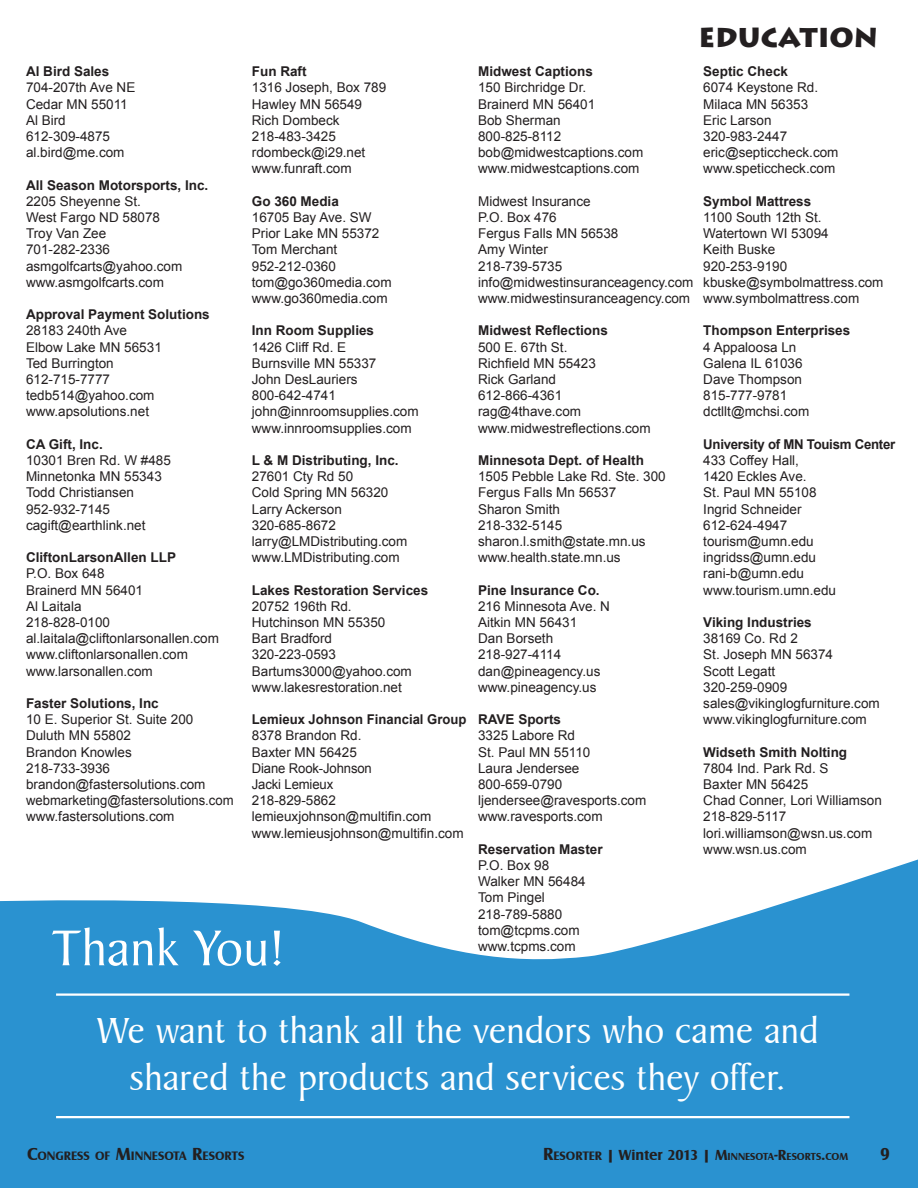
<style>
.page{position:relative;width:918px;height:1188px;background:#fff}
.page>*{position:absolute;margin:0;border:0;box-sizing:border-box;transform-origin:0 0}
.t1{font:54px "Baker Signet BT";letter-spacing:.01em;color:#fff}
.t2{font:39px/46.8px "Baker Signet BT";letter-spacing:.01em;color:#fff;text-align:center}
.t3{font:900 27px "Lithos Pro";color:#231f20}
.t4{font:700 18px "Castle T";color:#231f20}
.t5{font:13.5px/16.2px "Arial";color:#231f20}
.t6{font:700 13.5px "Arial";color:#231f20}
.t7{font:700 13.5px "Arial";letter-spacing:-.02em;color:#231f20}
.t8{font:700 12.6px "Castle T";color:#231f20}
.t9{font:700 10.5px "Castle T";color:#231f20}
.s1{font-size:18px}
.s2{font-size:12.6px}
.s3{font-size:15px}
</style>
<div class="page">
<svg style="left:0;top:859px;width:918px;height:329px;fill:#2a92d0"></svg>
<hr style="left:56px;top:993px;width:793px;height:3px;background:#fff">
<hr style="left:56px;top:1116px;width:793px;height:2px;background:#fff">
<p class="t6" style="left:26px;top:62px;width:85px">Al Bird Sales</p>
<p class="t5" style="left:26px;top:80px;width:111px">704-207th Ave NE<br>Cedar MN 55011<br>Al Bird<br>612-309-4875 al.bird@me.com</p>
<p class="t6" style="left:26px;top:176px;width:184px">All Season Motorsports, Inc.</p>
<p class="t5" style="left:26px;top:193px;width:158px">2205 Sheyenne St.<br>West Fargo ND 58078<br>Troy Van Zee<br>701-282-2336 asmgolfcarts@yahoo.com www.asmgolfcarts.com</p>
<p class="t6" style="left:26px;top:305px;width:185px">Approval Payment Solutions</p>
<p class="t5" style="left:26px;top:323px;width:137px">28183 240th Ave<br>Elbow Lake MN 56531<br>Ted Burrington<br>612-715-7777 tedb514@yahoo.com www.apsolutions.net</p>
<p class="t6" style="left:26px;top:435px;width:78px">CA Gift, Inc.</p>
<p class="t5" style="left:26px;top:452px;width:146px">10301 Bren Rd. W #485<br>Minnetonka MN 55343<br>Todd Christiansen<br>952-932-7145 cagift@earthlink.net</p>
<p class="t6" style="left:26px;top:548px;width:152px">CliftonLarsonAllen LLP</p>
<p class="t5" style="left:26px;top:566px;width:195px">P.O. Box 648<br>Brainerd MN 56401<br>Al Laitala<br>218-828-0100 al.laitala@cliftonlarsonallen.com www.cliftonlarsonallen.com www.larsonallen.com</p>
<p class="t6" style="left:26px;top:694px;width:134px">Faster Solutions, Inc</p>
<p class="t5" style="left:26px;top:711px;width:209px">10 E. Superior St. Suite 200<br>Duluth MN 55802<br>Brandon Knowles<br>218-733-3936 brandon@fastersolutions.com webmarketing@fastersolutions.com www.fastersolutions.com</p>
<p class="t6" style="left:252px;top:62px;width:56px">Fun Raft</p>
<p class="t5" style="left:252px;top:80px;width:136px">1316 Joseph, Box 789<br>Hawley MN 56549<br>Rich Dombeck<br>218-483-3425 rdombeck@i29.net www.funraft.com</p>
<p class="t6" style="left:252px;top:192px;width:89px">Go 360 Media</p>
<p class="t5" style="left:252px;top:209px;width:141px">16705 Bay Ave. SW<br>Prior Lake MN 55372<br>Tom Merchant<br>952-212-0360 tom@go360media.com www.go360media.com</p>
<p class="t6" style="left:252px;top:322px;width:124px">Inn Room Supplies</p>
<p class="t5" style="left:252px;top:339px;width:168px">1426 Cliff Rd. E<br>Burnsville MN 55337<br>John DesLauriers<br>800-642-4741 john@innroomsupplies.com www.innroomsupplies.com</p>
<p class="t6" style="left:252px;top:451px;width:148px">L &amp; M Distributing, Inc.</p>
<p class="t5" style="left:252px;top:468px;width:157px">27601 Cty Rd 50<br>Cold Spring MN 56320<br>Larry Ackerson<br>320-685-8672 larry@LMDistributing.com www.LMDistributing.com</p>
<p class="t6" style="left:252px;top:581px;width:178px">Lakes Restoration Services</p>
<p class="t5" style="left:252px;top:598px;width:162px">20752 196th Rd.<br>Hutchinson MN 55350<br>Bart Bradford<br>320-223-0593<br>Bartums3000@yahoo.com www.lakesrestoration.net</p>
<p class="t6" style="left:252px;top:710px;width:216px">Lemieux Johnson Financial Group</p>
<p class="t5" style="left:252px;top:728px;width:213px">8378 Brandon Rd.<br>Baxter MN 56425<br>Diane Rook-Johnson<br>Jacki Lemieux<br>218-829-5862 lemieuxjohnson@multifin.com www.lemieusjohnson@multifin.com</p>
<h1 class="t1" style="left:51px;top:916px;width:234px">Thank You!</h1>
<p class="t6" style="left:478px;top:62px;width:116px">Midwest Captions</p>
<p class="t5" style="left:478px;top:80px;width:167px">150 Birchridge Dr.<br>Brainerd MN 56401<br>Bob Sherman<br>800-825-8112 bob@midwestcaptions.com www.midwestcaptions.com</p>
<p class="t5" style="left:478px;top:193px;width:217px">Midwest Insurance<br>P.O. Box 476<br>Fergus Falls MN 56538<br>Amy Winter<br>218-739-5735 info@midwestinsuranceagency.com www.midwestinsuranceagency.com</p>
<p class="t6" style="left:478px;top:322px;width:131px">Midwest Reflections</p>
<p class="t5" style="left:478px;top:339px;width:174px">500 E. 67th St.<br>Richfield MN 55423<br>Rick Garland<br>612-866-4361 rag@4thave.com www.midwestreflections.com</p>
<p class="t6" style="left:478px;top:451px;width:167px">Minnesota Dept. of Health</p>
<p class="t5" style="left:478px;top:468px;width:189px">1505 Pebble Lake Rd. Ste. 300<br>Fergus Falls Mn 56537<br>Sharon Smith<br>218-332-5145 sharon.l.smith@state.mn.us www.health.state.mn.us</p>
<p class="t6" style="left:478px;top:581px;width:123px">Pine Insurance Co.</p>
<p class="t5" style="left:478px;top:598px;width:133px">216 Minnesota Ave. N<br>Aitkin MN 56431<br>Dan Borseth<br>218-927-4114 dan@pineagency.us www.pineagency.us</p>
<p class="t6" style="left:478px;top:710px;width:85px">RAVE Sports</p>
<p class="t5" style="left:478px;top:728px;width:170px">3325 Labore Rd<br>St. Paul MN 55110<br>Laura Jendersee<br>800-659-0790 ljendersee@ravesports.com www.ravesports.com</p>
<p class="t6" style="left:478px;top:840px;width:126px">Reservation Master</p>
<p class="t5" style="left:478px;top:857px;width:109px">P.O. Box 98<br>Walker MN 56484<br>Tom Pingel<br>218-789-5880 tom@tcpms.com www.tcpms.com</p>
<h3 class="t3" style="left:698px;top:20px;width:181px">EDUCATION</h3>
<p class="t6" style="left:703px;top:62px;width:86px">Septic Check</p>
<p class="t5" style="left:703px;top:80px;width:137px">6074 Keystone Rd.<br>Milaca MN 56353<br>Eric Larson<br>320-983-2447 eric@septiccheck.com www.speticcheck.com</p>
<p class="t6" style="left:703px;top:192px;width:110px">Symbol Mattress</p>
<p class="t5" style="left:703px;top:209px;width:182px">1100 South 12th St.<br>Watertown WI 53094<br>Keith Buske<br>920-253-9190 kbuske@symbolmattress.com www.symbolmattress.com</p>
<p class="t6" style="left:703px;top:322px;width:149px">Thompson Enterprises</p>
<p class="t5" style="left:703px;top:339px;width:107px">4 Appaloosa Ln<br>Galena IL 61036<br>Dave Thompson<br>815-777-9781 dctllt@mchsi.com</p>
<p class="t7" style="left:703px;top:435px;width:194px">University of MN Touism Center</p>
<p class="t5" style="left:703px;top:452px;width:134px">433 Coffey Hall,<br>1420 Eckles Ave.<br>St. Paul MN 55108<br>Ingrid Schneider<br>612-624-4947 tourism@umn.edu ingridss@umn.edu rani-b@umn.edu www.tourism.umn.edu</p>
<p class="t6" style="left:703px;top:613px;width:110px">Viking Industries</p>
<p class="t5" style="left:703px;top:630px;width:178px">38169 Co. Rd 2<br>St. Joseph MN 56374<br>Scott Legatt<br>320-259-0909 sales@vikinglogfurniture.com www.vikinglogfurniture.com</p>
<p class="t6" style="left:703px;top:743px;width:145px">Widseth Smith Nolting</p>
<p class="t5" style="left:703px;top:760px;width:180px">7804 Ind. Park Rd. S<br>Baxter MN 56425<br>Chad Conner, Lori Williamson<br>218-829-5117 lori.williamson@wsn.us.com www.wsn.us.com</p>
<h2 class="t2" style="left:97px;top:1007px;width:723px">We want to thank all the vendors who came and shared the products and services they offer.</h2>
<p class="t8" style="left:27px;top:1148px;width:219px"><span class="s1">C</span>ONGRESS OF <span class="s1">M</span>INNESOTA <span class="s1">R</span>ESORTS</p>
<p class="t9" style="left:543px;top:1150px;width:307px"><span class="s1">R</span><span class="s2">ESORTER</span> <span class="s3">| Winter 2013 | M</span>INNESOTA<span class="s3">-R</span>ESORTS<span class="s3">.</span>COM</p>
<h3 class="t4" style="left:880px;top:1143px;width:11px">9</h3>
</div>
